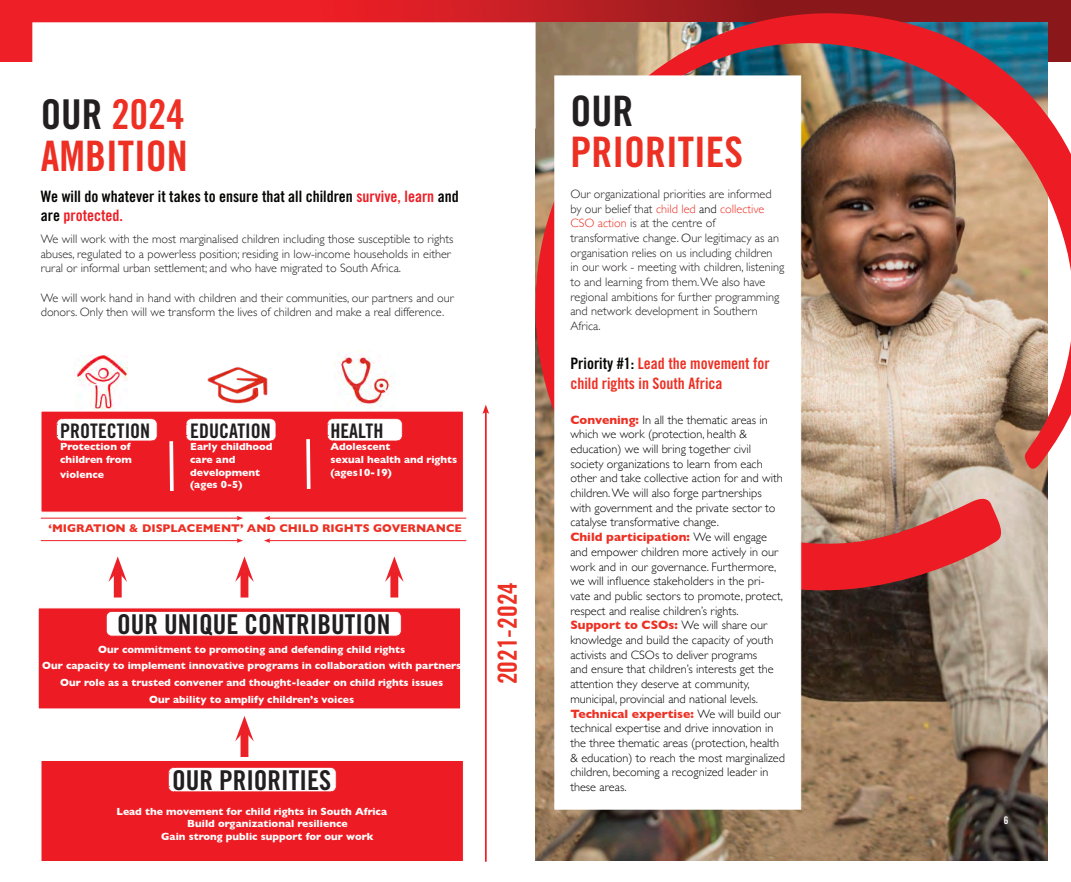
<style>
.page{position:relative;width:1071px;height:882px;background:#fff}
.page>*{position:absolute;margin:0;border:0;box-sizing:border-box;transform-origin:0 0}
.t1{font:42px "Trade Gothic Bold Cond Twenty";color:#ed3024}
.t2{font:42px "Trade Gothic Bold Cond Twenty";color:#ee2f24}
.t3{font:42px "Trade Gothic Bold Cond Twenty";color:#231f20}
.t4{font:41.12px "Trade Gothic Bold Cond Twenty";color:#ee2f24}
.t5{font:27.3px "Trade Gothic Bold Cond Twenty";color:#231f20}
.t6{font:26.25px "Trade Gothic Bold Cond Twenty";color:#ed3024}
.t7{font:20.04px "Trade Gothic Bold Cond Twenty";color:#231f20}
.t8{font:15.75px "Trade Gothic Bold Cond Twenty";color:#040503}
.t9{font:15.75px/19.9px "Trade Gothic Bold Cond Twenty";color:#ed3024}
.t10{font:15.75px "Trade Gothic Bold Cond Twenty";color:#ed1c24}
.t11{font:300 12.25px/14.7px "Gill Sans";color:#040503}
.t12{font:300 12.25px/14.7px "Gill Sans";color:#231f20}
.t13{font:700 11.38px "Gill Sans";color:#ed3024}
.t14{font:700 10.5px "Gill Sans";color:#fff}
.t15{font:10.5px "Trade Gothic Bold Cond Twenty";color:#fff}
.s1{color:#231f20}
.s2{color:#ed1c24}
.s3{color:#ed3024}
.s4{color:#040503}
.s5{font-weight:700;color:#ed3024}
</style>
<div class="page">
<div style="left:38px;top:608px;width:423px;height:101px;background:#ed1c24"></div>
<div style="left:41px;top:411px;width:423px;height:101px;background:#ed1c24"></div>
<div style="left:41px;top:760px;width:423px;height:102px;background:#ed1c24;border:1px solid #fff"></div>
<svg style="left:0;top:0;width:517px;height:62px;background:#e81f25"></svg>
<img style="left:536px;top:628px;width:512px;height:233px">
<svg style="left:169px;top:441px;width:5px;height:50px"></svg>
<img style="left:76px;top:355px;width:51px;height:54px">
<img style="left:207px;top:367px;width:61px;height:37px">
<img style="left:338px;top:350px;width:52px;height:57px">
<div style="left:32px;top:22px;width:504px;height:107px;background:#fff;border:1px solid #fff"></div>
<img style="left:517px;top:0;width:554px;height:628px">
<div style="left:554px;top:76px;width:247px;height:734px;background:#fff;border:1px solid #fff"></div>
<div style="left:241px;top:571px;width:7px;height:27px;background:#ec2128"></div>
<svg style="left:235px;top:556px;width:19px;height:26px"></svg>
<hr style="left:41px;top:518px;width:197px;height:1px;background:#ec2128">
<svg style="left:237px;top:516px;width:6px;height:4px"></svg>
<hr style="left:269px;top:518px;width:197px;height:1px;background:#ec2128">
<svg style="left:264px;top:516px;width:6px;height:4px"></svg>
<svg style="left:56px;top:418px;width:102px;height:23px;background:#fdeaeb"></svg>
<svg style="left:186px;top:418px;width:90px;height:23px;background:#fdeded"></svg>
<svg style="left:327px;top:418px;width:76px;height:23px;background:#fde9ea"></svg>
<div style="left:106px;top:611px;width:295px;height:25px;background:#fff;border-radius:5px"></div>
<div style="left:106px;top:611px;width:296px;height:25px;border:1px solid #ec2128;border-radius:5px"></div>
<svg style="left:306px;top:439px;width:5px;height:50px"></svg>
<div style="left:390px;top:571px;width:8px;height:27px;background:#ec2128"></div>
<svg style="left:385px;top:556px;width:19px;height:26px"></svg>
<div style="left:114px;top:571px;width:8px;height:27px;background:#ec2128"></div>
<svg style="left:108px;top:556px;width:19px;height:26px"></svg>
<hr style="left:485px;top:411px;width:2px;height:451px;background:#ec2128">
<svg style="left:482px;top:405px;width:7px;height:9px"></svg>
<hr style="left:41px;top:540px;width:197px;height:1px;background:#ec2128">
<svg style="left:237px;top:538px;width:6px;height:5px"></svg>
<hr style="left:269px;top:540px;width:197px;height:1px;background:#ec2128">
<svg style="left:264px;top:538px;width:6px;height:5px"></svg>
<svg style="left:168px;top:767px;width:169px;height:25px;background:#fdedee"></svg>
<div style="left:241px;top:731px;width:7px;height:26px;background:#ec2128"></div>
<svg style="left:235px;top:716px;width:19px;height:25px"></svg>
<p class="t4" style="left:41px;top:90px;width:145px"><span class="s1">OUR</span> 2024</p>
<p class="t2" style="left:41px;top:130px;width:148px">AMBITION</p>
<p class="t8" style="left:41px;top:187px;width:419px">We will do whatever it takes to ensure that all children <span class="s2">survive</span><span class="s3">,</span> <span class="s2">learn</span> and</p>
<p class="t10" style="left:41px;top:206px;width:84px"><span class="s4">are</span> protected.</p>
<p class="t12" style="left:41px;top:231px;width:414px">We will work with the most marginalised children including those susceptible to rights</p>
<p class="t12" style="left:41px;top:246px;width:412px">abuses, regulated to a powerless position; residing in low-income households in either rural or informal urban settlement; and who have migrated to South Africa.</p>
<p class="t12" style="left:41px;top:290px;width:415px">We will work hand in hand with children and their communities, our partners and our donors. Only then will we transform the lives of children and make a real difference.</p>
<p class="t7" style="left:60px;top:419px;width:92px">PROTECTION</p>
<p class="t14" style="left:60px;top:439px;width:72px">Protection of</p>
<p class="t14" style="left:60px;top:451px;width:73px">children from</p>
<p class="t14" style="left:60px;top:466px;width:45px">violence</p>
<p class="t7" style="left:190px;top:419px;width:82px">EDUCATION</p>
<p class="t14" style="left:190px;top:439px;width:84px">Early childhood</p>
<p class="t14" style="left:190px;top:451px;width:47px">care and</p>
<p class="t14" style="left:190px;top:464px;width:71px">development</p>
<p class="t14" style="left:190px;top:476px;width:54px">(ages 0-5)</p>
<p class="t7" style="left:330px;top:419px;width:55px">HEALTH</p>
<p class="t14" style="left:330px;top:439px;width:61px">Adolescent</p>
<p class="t14" style="left:330px;top:451px;width:128px">sexual health and rights</p>
<p class="t14" style="left:330px;top:464px;width:63px">(ages10-19)</p>
<p class="t13" style="left:49px;top:520px;width:415px">‘MIGRATION &amp; DISPLACEMENT’ AND CHILD RIGHTS GOVERNANCE</p>
<p class="t5" style="left:117px;top:607px;width:275px">OUR UNIQUE CONTRIBUTION</p>
<p class="t14" style="left:98px;top:641px;width:309px">Our commitment to promoting and defending child rights</p>
<p class="t14" style="left:42px;top:658px;width:421px">Our capacity to implement innovative programs in collaboration with partners</p>
<p class="t14" style="left:60px;top:674px;width:385px">Our role as a trusted convener and thought-leader on child rights issues</p>
<p class="t14" style="left:149px;top:691px;width:206px">Our ability to amplify children’s voices</p>
<p class="t5" style="left:172px;top:763px;width:161px">OUR PRIORITIES</p>
<p class="t14" style="left:116px;top:803px;width:272px">Lead the movement for child rights in South Africa</p>
<p class="t14" style="left:187px;top:816px;width:162px">Build organizational resilience</p>
<p class="t14" style="left:161px;top:828px;width:214px">Gain strong public support for our work</p>
<p class="t6" style="left:492px;top:684px;width:103px;rotate:-90deg">2021-2024</p>
<p class="t3" style="left:570px;top:86px;width:64px">OUR</p>
<p class="t1" style="left:570px;top:127px;width:174px">PRIORITIES</p>
<p class="t12" style="left:570px;top:186px;width:203px">Our organizational priorities are informed by our belief that <span class="s3">child led</span> <span class="s4">and</span> <span class="s3">collective<br>CSO action</span> is at the centre of</p>
<p class="t12" style="left:570px;top:230px;width:215px">transformative change. <span class="s4">O</span>ur legitimacy as an organisation relies on us including children<br>in our work - meeting with children, listening to and learning from them. We also have regional ambitions for further programming and network development in Southern Africa.</p>
<p class="t9" style="left:570px;top:353px;width:201px"><span class="s4">Priority #1:</span> Lead the movement for child rights in South Africa</p>
<p class="t11" style="left:570px;top:412px;width:199px"><span class="s5">Convening:</span> In all the thematic areas in which we work (protection, health &amp;</p>
<p class="t11" style="left:570px;top:441px;width:182px">education) we will bring together civil</p>
<p class="t11" style="left:570px;top:456px;width:214px">society organizations to learn from each other and take collective action for and with children. We will also forge partnerships with government and the private sector to catalyse transformative change.</p>
<p class="t11" style="left:570px;top:529px;width:214px"><span class="s5">Child participation:</span> We will engage and empower children more actively in our work and in our governance. Furthermore, we will influence stakeholders in the pri&shy;vate and public sectors to promote, protect, respect and realise children’s rights.</p>
<p class="t11" style="left:570px;top:617px;width:205px"><span class="s5">Support to CSOs:</span> We will share our knowledge and build the capacity of youth activists and CSOs to deliver programs and ensure that children’s interests get the attention they deserve at community, municipal, provincial and national levels.</p>
<p class="t11" style="left:570px;top:706px;width:216px"><span class="s5">Technical expertise:</span> We will build our technical expertise and drive innovation in the three thematic areas (protection, health &amp; education) to reach the most marginalized children, becoming a recognized leader in these areas.</p>
<p class="t15" style="left:1004px;top:814px;width:6px">6</p>
</div>
